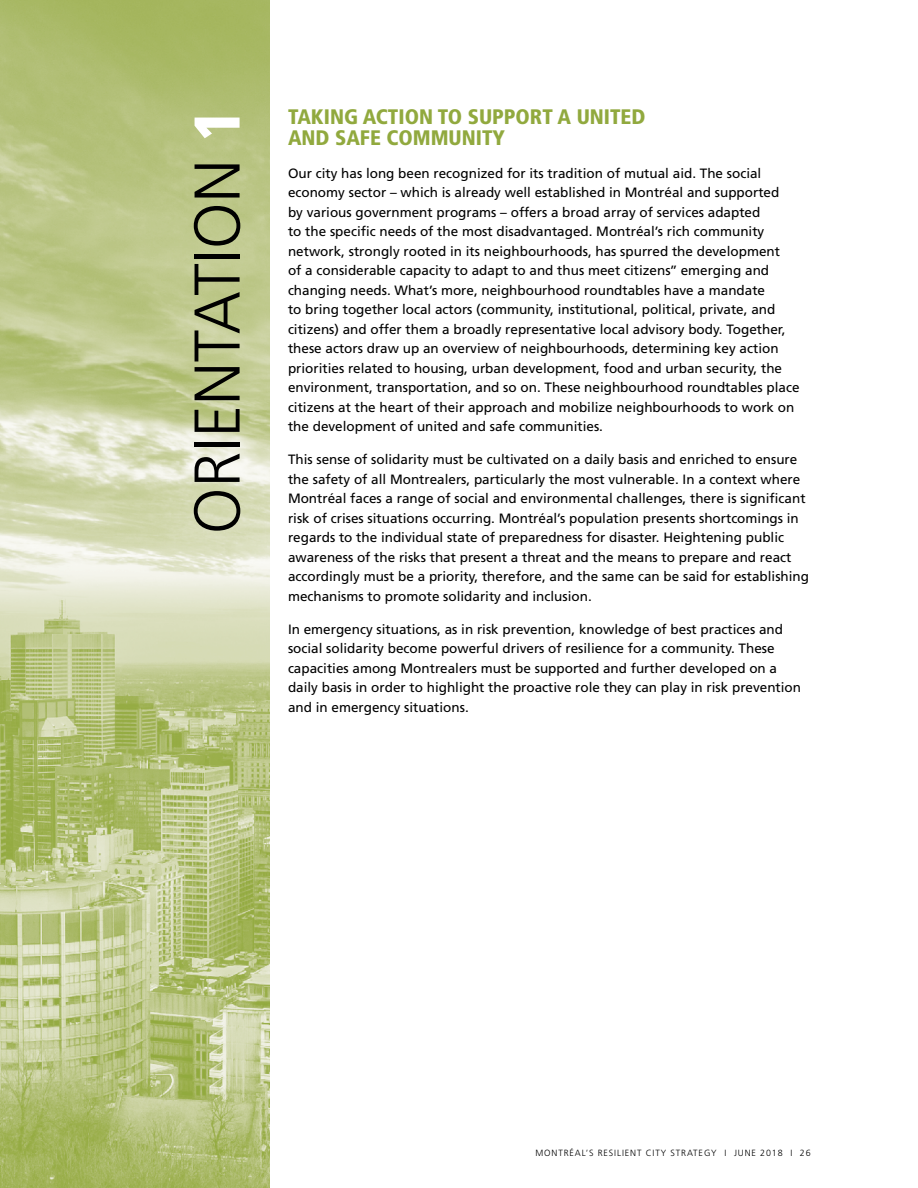
<style>
.page{position:relative;width:918px;height:1188px;background:#fff}
.page>*{position:absolute;margin:0;border:0;box-sizing:border-box;transform-origin:0 0}
.t1{font:300 64.5px "Frutiger";color:#000}
.t2{font:900 condensed 21px/21px "Frutiger";color:#91a93e}
.t3{font:13.5px/19.5px "Frutiger";color:#000}
.t4{font:300 9px "Frutiger";letter-spacing:.1em;color:#000}
.s1{font-weight:900;font-stretch:condensed;color:#fff}
</style>
<div class="page">
<img style="left:0;top:0;width:270px;height:1188px">
<h1 class="t1" style="left:181px;top:534px;width:428px;rotate:-90deg">ORIENTATION <span class="s1">1</span></h1>
<h2 class="t2" style="left:288px;top:106px;width:359px">TAKING ACTION TO SUPPORT A UNITED<br>AND SAFE COMMUNITY</h2>
<p class="t3" style="left:288px;top:163px;width:513px">Our city has long been recognized for its tradition of mutual aid. The social economy sector – which is already well established in Montréal and supported<br>by various government programs – offers a broad array of services adapted<br>to the specific needs of the most disadvantaged. Montréal’s rich community network, strongly rooted in its neighbourhoods, has spurred the development<br>of a considerable capacity to adapt to and thus meet citizens’’ emerging and changing needs. What’s more, neighbourhood roundtables have a mandate<br>to bring together local actors (community, institutional, political, private, and citizens) and offer them a broadly representative local advisory body. Together, these actors draw up an overview of neighbourhoods, determining key action priorities related to housing, urban development, food and urban security, the environment, transportation, and so on. These neighbourhood roundtables place citizens at the heart of their approach and mobilize neighbourhoods to work on the development of united and safe communities.</p>
<p class="t3" style="left:288px;top:450px;width:523px">This sense of solidarity must be cultivated on a daily basis and enriched to ensure the safety of all Montrealers, particularly the most vulnerable. In a context where Montréal faces a range of social and environmental challenges, there is significant risk of crises situations occurring. Montréal’s population presents shortcomings in regards to the individual state of preparedness for disaster. Heightening public awareness of the risks that present a threat and the means to prepare and react accordingly must be a priority, therefore, and the same can be said for establishing mechanisms to promote solidarity and inclusion.</p>
<p class="t3" style="left:288px;top:619px;width:515px">In emergency situations, as in risk prevention, knowledge of best practices and social solidarity become powerful drivers of resilience for a community. These capacities among Montrealers must be supported and further developed on a daily basis in order to highlight the proactive role they can play in risk prevention and in emergency situations.</p>
<p class="t4" style="left:535px;top:1148px;width:277px">MONTRÉAL’S RESILIENT CITY STRATEGY I JUNE 2018 I 26</p>
</div>
